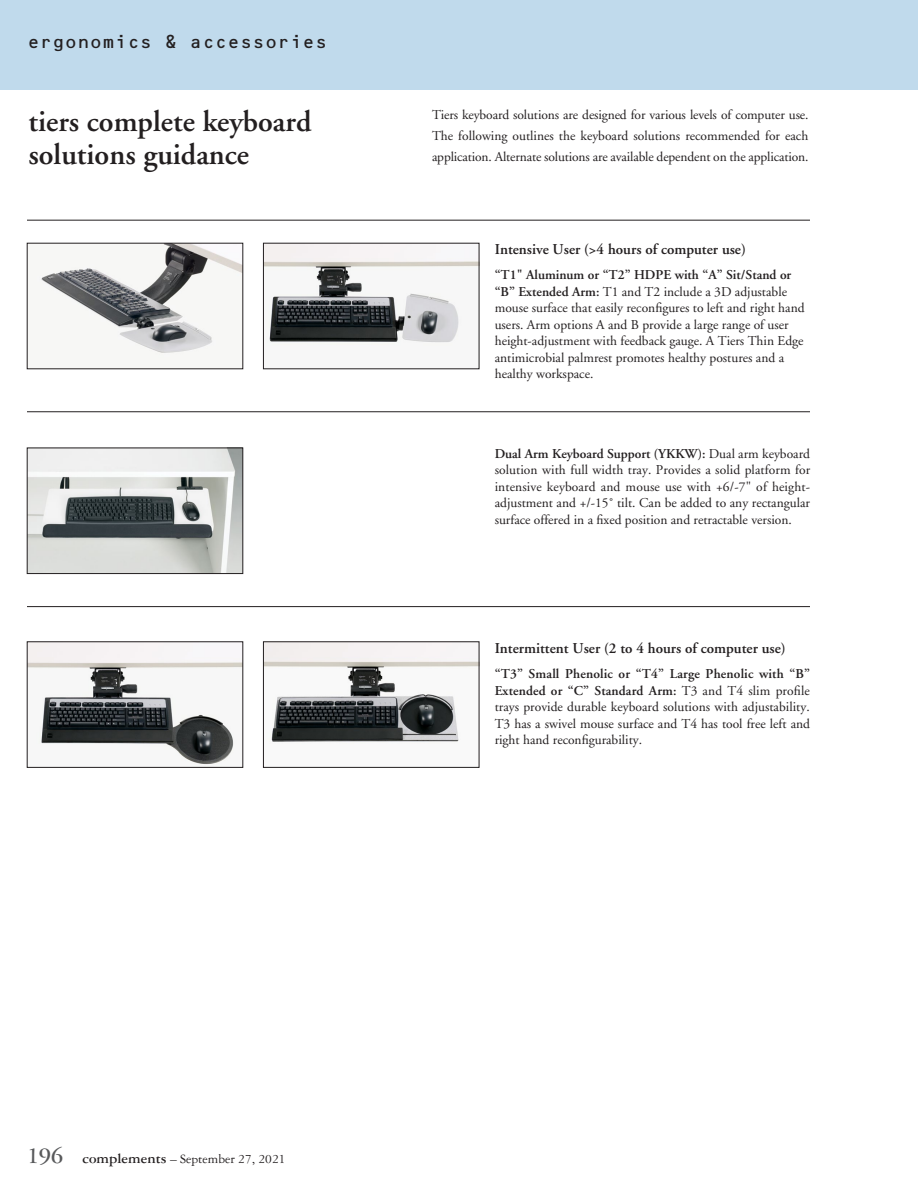
<style>
.page{position:relative;width:918px;height:1188px;background:#fff}
.page>*{position:absolute;margin:0;border:0;box-sizing:border-box;transform-origin:0 0}
.t1{font:600 30px/33px "Adobe Garamond";color:#231f20}
.t2{font:18px "OCRB";letter-spacing:-.025em;color:#231f20}
.t3{font:600 15px "Adobe Garamond";color:#231f20}
.t4{font:13.5px/16.5px "Adobe Garamond";color:#231f20;text-align:justify}
.t5{font:13.5px "Garamond Three";color:#231f20}
.s1{font-weight:600}
.s2{font-weight:700;font-size:24px;color:#58595b}
.s3{font-weight:700;font-size:15px}
</style>
<div class="page">
<div style="left:0;top:0;width:918px;height:90px;background:#c0daec"></div>
<hr style="left:27px;top:220px;width:783px;height:1px;background:#231f20">
<img style="left:40px;top:245px;width:201px;height:110px">
<img style="left:265px;top:245px;width:212px;height:100px">
<img style="left:29px;top:450px;width:212px;height:122px">
<div style="left:27px;top:448px;width:216px;height:126px;border:1px solid #231f20"></div>
<hr style="left:27px;top:411px;width:783px;height:1px;background:#231f20">
<hr style="left:27px;top:606px;width:783px;height:1px;background:#231f20">
<img style="left:29px;top:644px;width:212px;height:121px">
<div style="left:27px;top:642px;width:216px;height:126px;border:1px solid #231f20"></div>
<img style="left:265px;top:644px;width:212px;height:98px">
<div style="left:263px;top:642px;width:216px;height:126px;border:1px solid #231f20"></div>
<h2 class="t2" style="left:27px;top:32px;width:302px">ergonomics &amp; accessories</h2>
<h1 class="t1" style="left:28px;top:106px;width:284px">tiers complete keyboard solutions guidance</h1>
<p class="t4" style="left:432px;top:105px;width:378px;line-height:21px">Tiers keyboard solutions are designed for various levels of computer use.<br>The following outlines the keyboard solutions recommended for each application. Alternate solutions are available dependent on the application.</p>
<p class="t3" style="left:495px;top:241px;width:253px">Intensive User (&gt;4 hours of computer use)</p>
<p class="t4" style="left:495px;top:267px;width:311px;text-align:left"><span class="s1">“T1" Aluminum or “T2” HDPE with “A” Sit/Stand or “B” Extended Arm:</span> T1 and T2 include a 3D adjustable mouse surface that easily reconfigures to left and right hand users. Arm options A and B provide a large range of user height-adjustment with feedback gauge. A Tiers Thin Edge antimicrobial palmrest promotes healthy postures and a healthy workspace.</p>
<p class="t4" style="left:495px;top:445px;width:317px"><span class="s1">Dual Arm Keyboard Support (YKKW):</span> Dual arm keyboard solution with full width tray. Provides a solid platform for intensive keyboard and mouse use with +6/-7" of height&shy;adjustment and +/-15˚ tilt. Can be added to any rectangular surface offered in a fixed position and retractable version.</p>
<p class="t5" style="left:27px;top:1152px;width:260px"><span class="s2">196</span> <span class="s3">complements</span> – September 27, 2021</p>
<p class="t3" style="left:495px;top:640px;width:292px">Intermittent User (2 to 4 hours of computer use)</p>
<p class="t4" style="left:495px;top:666px;width:317px"><span class="s1">“T3” Small Phenolic or “T4” Large Phenolic with “B” Extended or “C” Standard Arm:</span> T3 and T4 slim profile trays provide durable keyboard solutions with adjustability.<br>T3 has a swivel mouse surface and T4 has tool free left and right hand reconfigurability.</p>
</div>
